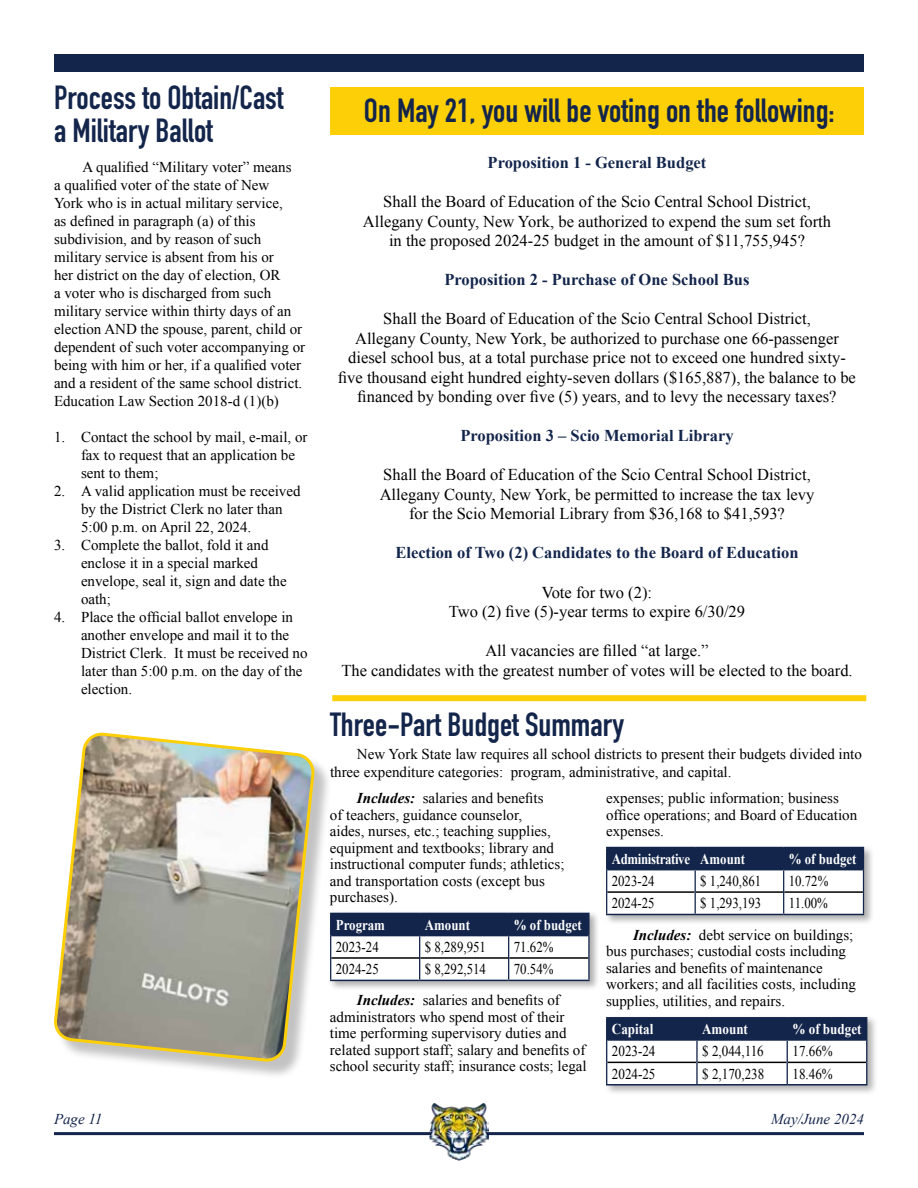
<style>
.page{position:relative;width:918px;height:1188px;background:#fff}
.page>*{position:absolute;margin:0;border:0;box-sizing:border-box;transform-origin:0 0}
.t1{font:700 33px/33px "DIN Condensed";color:#13254b}
.t2{font:16.5px/19.5px "Times New Roman";color:#000;text-align:center}
.t3{font:700 16.5px "Times New Roman";color:#13254b}
.t4{font:15px/18px "Times New Roman";color:#000}
.t5{font:15px "Times New Roman";color:#000;scale:.86 1}
.t6{font:15px "Times New Roman";color:#000;scale:.87 1}
.t7{font:700 15px "Times New Roman";color:#fff;scale:.86 1}
.t8{font:700 15px "Times New Roman";color:#fff;scale:.87 1}
.t9{font:700 15px "Times New Roman";letter-spacing:-.025em;color:#fff;scale:.86 1}
.t10{font:italic 15px "Times New Roman";color:#13254b}
.s1{font-weight:700;font-style:italic}
</style>
<div class="page">
<div style="left:54px;top:54px;width:810px;height:18px;background:#13254b"></div>
<hr style="left:54px;top:1132px;width:810px;height:3px;background:#13254b">
<img style="left:430px;top:1103px;width:58px;height:57px">
<div style="left:330px;top:87px;width:534px;height:48px;background:#fdcf06"></div>
<div style="left:332px;top:695px;width:534px;height:6px;background:#fdcf06"></div>
<div style="left:328px;top:911px;width:272px;height:80px;background:#000;opacity:.31"></div>
<hr style="left:588px;top:936px;width:2px;height:22px;background:#13254b">
<hr style="left:588px;top:958px;width:2px;height:22px;background:#13254b">
<hr style="left:330px;top:980px;width:90px;height:1px;background:#13254b">
<hr style="left:420px;top:980px;width:89px;height:1px;background:#13254b">
<hr style="left:509px;top:980px;width:81px;height:1px;background:#13254b">
<hr style="left:509px;top:913px;width:81px;height:1px;background:#13254b">
<svg style="left:333px;top:913px;width:256px;height:67px"></svg>
<hr style="left:588px;top:914px;width:2px;height:22px;background:#13254b">
<div style="left:604px;top:845px;width:270px;height:80px;background:#000;opacity:.31"></div>
<hr style="left:606px;top:914px;width:89px;height:1px;background:#13254b">
<hr style="left:695px;top:914px;width:89px;height:1px;background:#13254b">
<hr style="left:784px;top:914px;width:80px;height:1px;background:#13254b">
<hr style="left:606px;top:847px;width:89px;height:1px;background:#13254b">
<hr style="left:695px;top:847px;width:89px;height:1px;background:#13254b">
<hr style="left:784px;top:847px;width:80px;height:1px;background:#13254b">
<svg style="left:606px;top:848px;width:258px;height:66px"></svg>
<div style="left:604px;top:1014px;width:274px;height:83px;background:#000;opacity:.31"></div>
<hr style="left:606px;top:1084px;width:91px;height:2px;background:#13254b">
<hr style="left:697px;top:1084px;width:90px;height:2px;background:#13254b">
<hr style="left:787px;top:1084px;width:80px;height:2px;background:#13254b">
<hr style="left:606px;top:1017px;width:91px;height:2px;background:#13254b">
<hr style="left:697px;top:1017px;width:90px;height:2px;background:#13254b">
<hr style="left:787px;top:1017px;width:80px;height:2px;background:#13254b">
<svg style="left:606px;top:1018px;width:261px;height:67px"></svg>
<div style="left:56px;top:735px;width:277px;height:345px;background:#000;opacity:.24"></div>
<img style="left:54px;top:732px;width:263px;height:332px">
<h1 class="t1" style="left:54px;top:80px;width:231px">Process to Obtain/Cast a Military Ballot</h1>
<p class="t4" style="left:54px;top:158px;width:253px;text-indent:28px">A qualified “Military voter” means<br>a qualified voter of the state of New<br>York who is in actual military service,<br>as defined in paragraph (a) of this subdivision, and by reason of such military service is absent from his or<br>her district on the day of election, OR<br>a voter who is discharged from such military service within thirty days of an election AND the spouse, parent, child or dependent of such voter accompanying or being with him or her, if a qualified voter and a resident of the same school district.<br>Education Law Section 2018-d (1)(b)</p>
<p class="t4" style="left:81px;top:428px;width:228px;text-indent:-27px">1. Contact the school by mail, e-mail, or fax to request that an application be sent to them;</p>
<p class="t4" style="left:81px;top:482px;width:221px;text-indent:-27px">2. A valid application must be received by the District Clerk no later than<br>5:00 p.m. on April 22, 2024.</p>
<p class="t4" style="left:81px;top:536px;width:207px;text-indent:-27px">3. Complete the ballot, fold it and enclose it in a special marked envelope, seal it, sign and date the oath;</p>
<p class="t4" style="left:81px;top:608px;width:228px;text-indent:-27px">4. Place the official ballot envelope in another envelope and mail it to the<br>District Clerk. It must be received no later than 5:00 p.m. on the day of the election.</p>
<h1 class="t1" style="left:364px;top:94px;width:472px">On May 21, you will be voting on the following:</h1>
<p class="t3" style="left:488px;top:152px;width:220px">Proposition 1 - General Budget</p>
<p class="t2" style="left:363px;top:192px;width:470px">Shall the Board of Education of the Scio Central School District,<br>Allegany County, New York, be authorized to expend the sum set forth in the proposed 2024-25 budget in the amount of $11,755,945?</p>
<p class="t3" style="left:444px;top:269px;width:307px">Proposition 2 - Purchase of One School Bus</p>
<p class="t2" style="left:338px;top:309px;width:519px">Shall the Board of Education of the Scio Central School District,<br>Allegany County, New York, be authorized to purchase one 66-passenger diesel school bus, at a total purchase price not to exceed one hundred sixty&shy;five thousand eight hundred eighty-seven dollars ($165,887), the balance to be financed by bonding over five (5) years, and to levy the necessary taxes?</p>
<p class="t3" style="left:460px;top:425px;width:275px">Proposition 3 – Scio Memorial Library</p>
<p class="t2" style="left:380px;top:465px;width:436px">Shall the Board of Education of the Scio Central School District,<br>Allegany County, New York, be permitted to increase the tax levy for the Scio Memorial Library from $36,168 to $41,593?</p>
<p class="t3" style="left:395px;top:542px;width:405px">Election of Two (2) Candidates to the Board of Education</p>
<p class="t2" style="left:449px;top:582px;width:298px">Vote for two (2):<br>Two (2) five (5)-year terms to expire 6/30/29</p>
<p class="t2" style="left:341px;top:640px;width:513px">All vacancies are filled “at large.”<br>The candidates with the greatest number of votes will be elected to the board.</p>
<h1 class="t1" style="left:330px;top:708px;width:296px">Three-Part Budget Summary</h1>
<p class="t4" style="left:330px;top:745px;width:533px;text-indent:27px">New York State law requires all school districts to present their budgets divided into three expenditure categories: program, administrative, and capital.</p>
<p class="t4" style="left:330px;top:790px;width:236px;line-height:16.5px;text-indent:27px"><span class="s1">Includes:</span> salaries and benefits<br>of teachers, guidance counselor,<br>aides, nurses, etc.; teaching supplies, equipment and textbooks; library and instructional computer funds; athletics; and transportation costs (except bus purchases).</p>
<p class="t4" style="left:606px;top:790px;width:253px;line-height:16.5px">expenses; public information; business office operations; and Board of Education expenses.</p>
<p class="t9" style="left:612px;top:848px;width:157px">Administrative Amount</p>
<p class="t7" style="left:789px;top:848px;width:80px">% of budget</p>
<p class="t5" style="left:612px;top:871px;width:51px">2023-24</p>
<p class="t5" style="left:700px;top:871px;width:72px">$ 1,240,861</p>
<p class="t5" style="left:789px;top:871px;width:47px">10.72%</p>
<p class="t5" style="left:612px;top:893px;width:51px">2024-25</p>
<p class="t5" style="left:700px;top:893px;width:72px">$ 1,293,193</p>
<p class="t5" style="left:789px;top:893px;width:47px">11.00%</p>
<p class="t7" style="left:336px;top:914px;width:59px">Program</p>
<p class="t7" style="left:425px;top:914px;width:54px">Amount</p>
<p class="t7" style="left:514px;top:914px;width:81px">% of budget</p>
<p class="t5" style="left:336px;top:937px;width:51px">2023-24</p>
<p class="t5" style="left:425px;top:937px;width:73px">$ 8,289,951</p>
<p class="t5" style="left:514px;top:937px;width:48px">71.62%</p>
<p class="t5" style="left:336px;top:959px;width:51px">2024-25</p>
<p class="t5" style="left:425px;top:959px;width:73px">$ 8,292,514</p>
<p class="t5" style="left:514px;top:959px;width:48px">70.54%</p>
<p class="t4" style="left:330px;top:992px;width:258px;line-height:16.5px;text-indent:27px"><span class="s1">Includes:</span> salaries and benefits of administrators who spend most of their time performing supervisory duties and related support staff; salary and benefits of school security staff; insurance costs; legal</p>
<p class="t4" style="left:606px;top:926px;width:251px;line-height:16.5px;text-indent:27px"><span class="s1">Includes:</span> debt service on buildings; bus purchases; custodial costs including salaries and benefits of maintenance workers; and all facilities costs, including supplies, utilities, and repairs.</p>
<p class="t8" style="left:612px;top:1019px;width:49px">Capital</p>
<p class="t8" style="left:702px;top:1019px;width:54px">Amount</p>
<p class="t8" style="left:792px;top:1019px;width:81px">% of budget</p>
<p class="t6" style="left:612px;top:1041px;width:52px">2023-24</p>
<p class="t6" style="left:702px;top:1041px;width:72px">$ 2,044,116</p>
<p class="t6" style="left:792px;top:1041px;width:48px">17.66%</p>
<p class="t6" style="left:612px;top:1064px;width:52px">2024-25</p>
<p class="t6" style="left:702px;top:1064px;width:73px">$ 2,170,238</p>
<p class="t6" style="left:792px;top:1064px;width:48px">18.46%</p>
<p class="t10" style="left:54px;top:1109px;width:50px">Page 11</p>
<p class="t10" style="left:771px;top:1109px;width:94px">May/June 2024</p>
</div>
